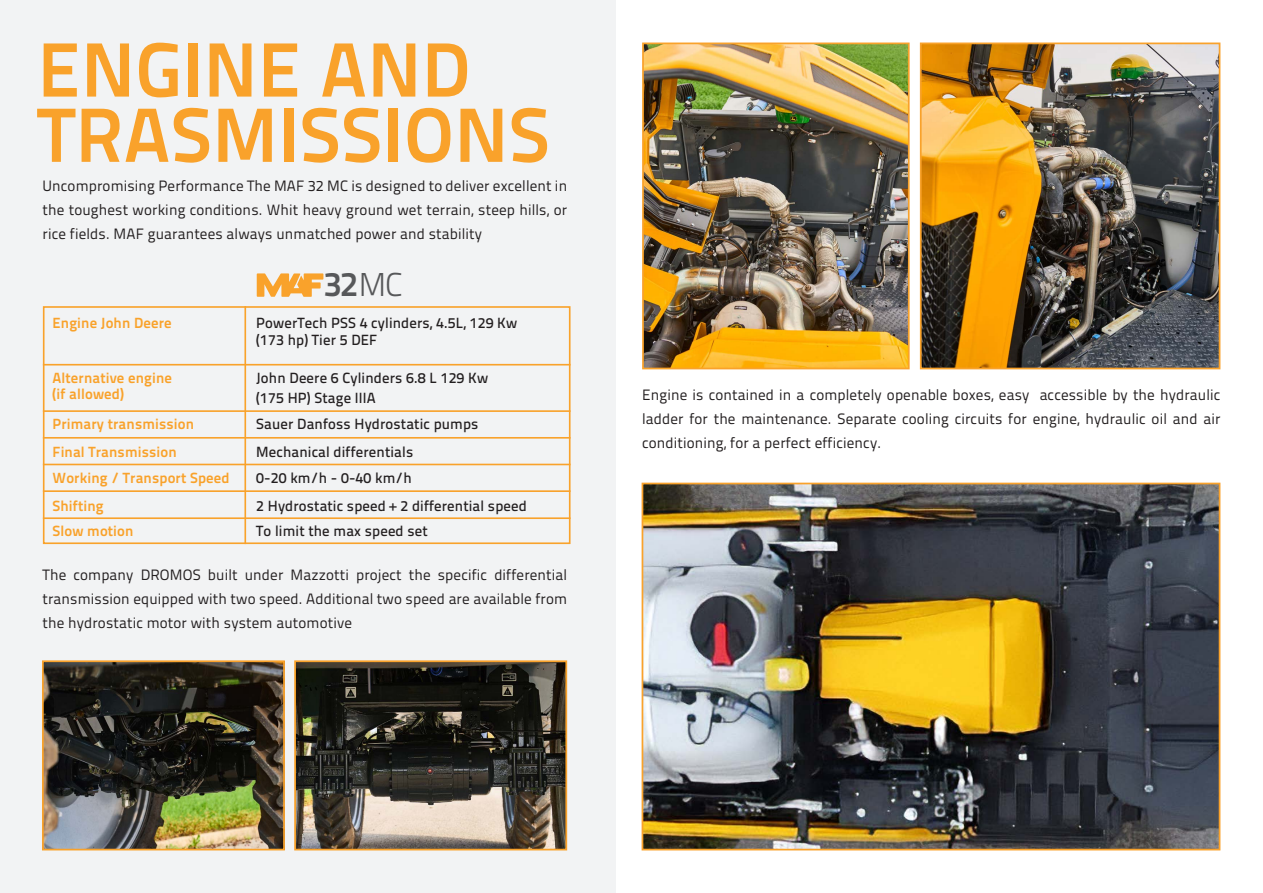
<style>
.page{position:relative;width:1263px;height:893px;background:#fff}
.page>*{position:absolute;margin:0;border:0;box-sizing:border-box;transform-origin:0 0}
.t1{font:700 76.8px "Titillium Text 22 L";letter-spacing:.01em;color:#f9a22b}
.t2{font:34.35px "Titillium Maps 26 L 750 wt";color:#57585a}
.t3{font:15px/24px "Titillium Text 22 L";letter-spacing:.01em;color:#231f20;text-align:justify}
.t4{font:500 14.7px/16.4px "Titillium Text 22 L";letter-spacing:.01em;color:#231f20}
.t5{font:700 14.7px/16.4px "Titillium Text 22 L";letter-spacing:.01em;color:#f9a22b}
.s1{font-family:"Titillium Maps 26 L 250 wt";font-size:33px}
</style>
<div class="page">
<div style="left:0;top:0;width:616px;height:893px;background:#f2f3f4"></div>
<div style="left:43px;top:306px;width:527px;height:238px;border:2px solid #f9a22b"></div>
<hr style="left:244px;top:306px;width:2px;height:238px;background:#f9a22b">
<hr style="left:43px;top:410px;width:527px;height:2px;background:#f9a22b">
<hr style="left:43px;top:437px;width:527px;height:2px;background:#f9a22b">
<hr style="left:43px;top:464px;width:527px;height:1px;background:#f9a22b">
<hr style="left:43px;top:517px;width:527px;height:2px;background:#f9a22b">
<hr style="left:43px;top:490px;width:527px;height:2px;background:#f9a22b">
<hr style="left:43px;top:364px;width:527px;height:1px;background:#f9a22b">
<img style="left:45px;top:663px;width:237px;height:184px">
<div style="left:42px;top:660px;width:243px;height:190px;border:2px solid #f9a22b"></div>
<img style="left:645px;top:46px;width:262px;height:320px">
<div style="left:642px;top:43px;width:268px;height:326px;border:2px solid #f9a22b"></div>
<img style="left:645px;top:486px;width:572px;height:361px">
<div style="left:642px;top:483px;width:578px;height:367px;border:2px solid #f9a22b"></div>
<svg style="left:257px;top:273px;width:66px;height:24px"></svg>
<img style="left:297px;top:663px;width:267px;height:184px">
<div style="left:294px;top:660px;width:273px;height:190px;border:2px solid #f9a22b"></div>
<img style="left:923px;top:46px;width:294px;height:320px">
<div style="left:920px;top:43px;width:300px;height:326px;border:2px solid #f9a22b"></div>
<p class="t1" style="left:38px;top:10px;width:434px">ENGINE AND</p>
<p class="t1" style="left:38px;top:76px;width:513px">TRASMISSIONS</p>
<p class="t3" style="left:43px;top:172px;width:526px">Uncompromising Performance The MAF 32 MC is designed to deliver excellent in the toughest working conditions. Whit heavy ground wet terrain, steep hills, or rice fields. MAF guarantees always unmatched power and stability</p>
<p class="t2" style="left:323px;top:258px;width:81px">32<span class="s1">MC</span></p>
<p class="t5" style="left:53px;top:314px;width:121px">Engine John Deere</p>
<p class="t4" style="left:256px;top:314px;width:263px">PowerTech PSS 4 cylinders, 4.5L, 129 Kw (173 hp) Tier 5 DEF</p>
<p class="t5" style="left:53px;top:369px;width:121px">Alternative engine (if allowed)</p>
<p class="t5" style="left:53px;top:414px;width:143px">Primary transmission</p>
<p class="t5" style="left:53px;top:442px;width:126px">Final Transmission</p>
<p class="t5" style="left:53px;top:469px;width:178px">Working / Transport Speed</p>
<p class="t5" style="left:53px;top:497px;width:53px">Shifting</p>
<p class="t5" style="left:53px;top:522px;width:82px">Slow motion</p>
<p class="t4" style="left:256px;top:369px;width:233px">John Deere 6 Cylinders 6.8 L 129 Kw</p>
<p class="t4" style="left:256px;top:388px;width:121px">(175 HP) Stage IIIA</p>
<p class="t4" style="left:256px;top:414px;width:224px">Sauer Danfoss Hydrostatic pumps</p>
<p class="t4" style="left:256px;top:442px;width:158px">Mechanical differentials</p>
<p class="t4" style="left:256px;top:469px;width:157px">0-20 km/h - 0-40 km/h</p>
<p class="t4" style="left:256px;top:497px;width:272px">2 Hydrostatic speed + 2 differential speed</p>
<p class="t4" style="left:256px;top:522px;width:173px">To limit the max speed set</p>
<p class="t3" style="left:43px;top:562px;width:526px">The company DROMOS built under Mazzotti project the specific differential transmission equipped with two speed. Additional two speed are available from the hydrostatic motor with system automotive</p>
<p class="t3" style="left:642px;top:382px;width:580px">Engine is contained in a completely openable boxes, easy accessible by the hydraulic ladder for the maintenance. Separate cooling circuits for engine, hydraulic oil and air conditioning, for a perfect efficiency.</p>
</div>
